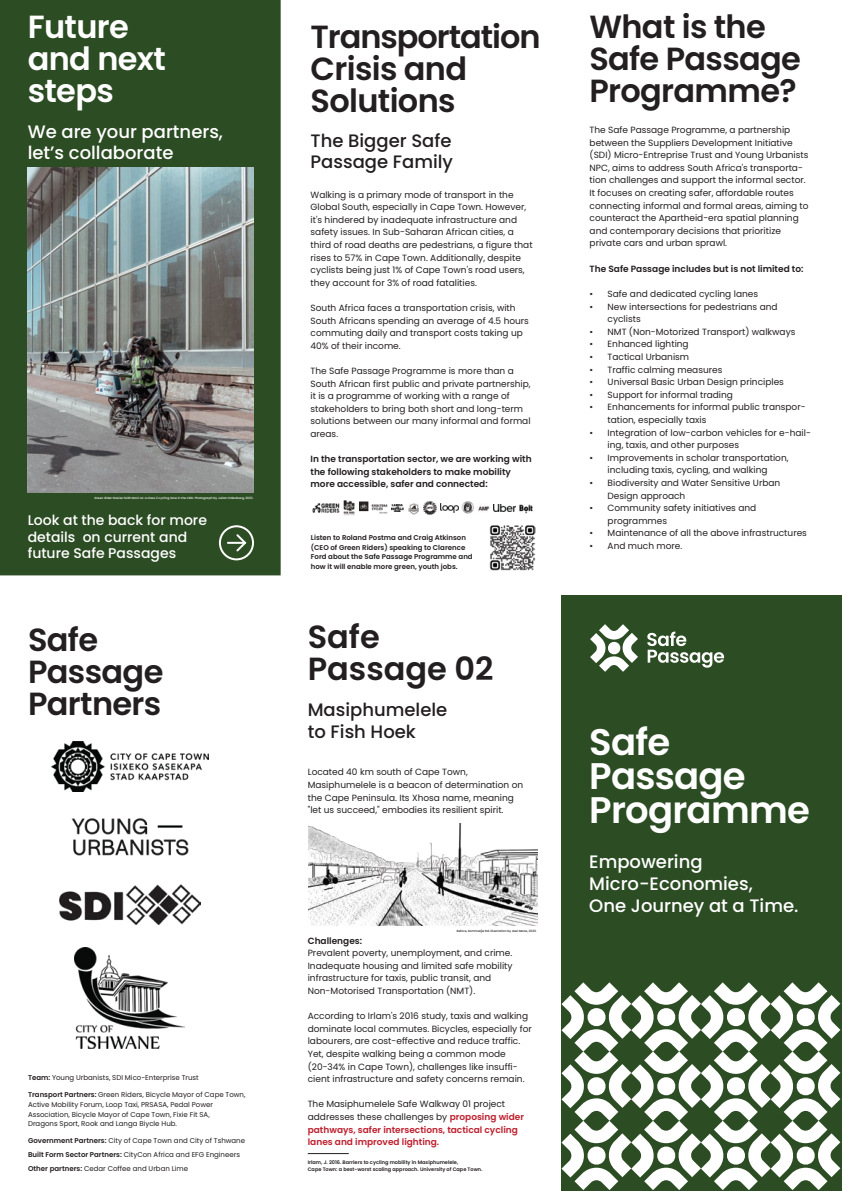
<style>
.page{position:relative;width:842px;height:1191px;background:#fff}
.page>*{position:absolute;margin:0;border:0;box-sizing:border-box;transform-origin:0 0}
.t1{font:600 37px/34px "Poppins";letter-spacing:-.02em;color:#fff}
.t2{font:600 32px/32px "Poppins";letter-spacing:-.02em;color:#231f20}
.t3{font:600 32px/32px "Poppins";letter-spacing:-.02em;color:#fff}
.t4{font:600 32px/32px "Poppins";color:#231f20}
.t5{font:500 18px/21.6px "Poppins";color:#fff}
.t6{font:500 18px/21.6px "Poppins";color:#231f20}
.t7{font:500 14px/16.8px "Poppins";color:#fff}
.t8{font:9px/12.6px "Poppins";color:#231f20}
.t9{font:600 9px/12.6px "Poppins";color:#231f20}
.t10{font:600 9px/12.6px "Poppins";color:#be1e2d}
.t11{font:7px/9.8px "Poppins";color:#231f20}
.t12{font:600 7px/9.8px "Poppins";color:#231f20}
.t13{font:600 5px/7px "Poppins";color:#231f20}
.t14{font:500 3px "Poppins";color:#fff}
.t15{font:500 3px "Poppins";color:#231f20}
.s1{font-weight:600}
.s2{font-weight:400;color:#231f20}
</style>
<div class="page">
<div style="left:0;top:0;width:281px;height:575px;background:#2c4c23"></div>
<div style="left:561px;top:595px;width:281px;height:596px;background:#2c4c23"></div>
<svg style="left:590px;top:624px;width:48px;height:48px"></svg>
<svg style="left:647px;top:631px;width:77px;height:36px"></svg>
<svg style="left:561px;top:982px;width:279px;height:208px"></svg>
<svg style="left:220px;top:526px;width:33px;height:33px"></svg>
<div style="left:219px;top:525px;width:35px;height:35px;border:2px solid #fff;border-radius:50%"></div>
<svg style="left:228px;top:532px;width:20px;height:21px"></svg>
<img style="left:28px;top:168px;width:225px;height:324px">
<img style="left:51px;top:741px;width:157px;height:50px">
<img style="left:59px;top:884px;width:141px;height:40px">
<img style="left:75px;top:947px;width:110px;height:101px">
<img style="left:71px;top:818px;width:118px;height:38px">
<img style="left:308px;top:823px;width:229px;height:102px">
<hr style="left:308px;top:1153px;width:41px;height:1px;background:#231f20">
<img style="left:490px;top:525px;width:46px;height:45px">
<svg style="left:478px;top:506px;width:11px;height:5px"></svg>
<img style="left:461px;top:501px;width:13px;height:13px">
<svg style="left:391px;top:502px;width:45px;height:12px"></svg>
<img style="left:343px;top:500px;width:12px;height:16px">
<img style="left:312px;top:504px;width:28px;height:8px">
<img style="left:359px;top:501px;width:28px;height:13px">
<img style="left:440px;top:503px;width:18px;height:10px">
<img style="left:519px;top:504px;width:14px;height:9px">
<img style="left:494px;top:504px;width:21px;height:8px">
<h2 class="t3" style="left:28px;top:11px;width:140px">Future and next steps</h2>
<h3 class="t5" style="left:28px;top:121px;width:197px;line-height:21px">We are your partners, let’s collaborate</h3>
<p class="t14" style="left:94px;top:496px;width:160px">Green Rider Nosisa Faith Moni on a class 2 cycling lane in the CBD. Photograph by Julian Oldenberg, 2023.</p>
<h3 class="t7" style="left:28px;top:511px;width:181px">Look at the back for more details on current and future Safe Passages</h3>
<h2 class="t2" style="left:311px;top:21px;width:231px">Transportation<br>Crisis and<br>Solutions</h2>
<h3 class="t6" style="left:311px;top:130px;width:144px">The Bigger Safe<br>Passage Family</h3>
<p class="t8" style="left:311px;top:188px;width:224px">Walking is a primary mode of transport in the Global South, especially in Cape Town. However, it's hindered by inadequate infrastructure and safety issues. In Sub-Saharan African cities, a third of road deaths are pedestrians, a figure that rises to 57% in Cape Town. Additionally, despite cyclists being just 1% of Cape Town's road users, they account for 3% of road fatalities.</p>
<p class="t8" style="left:311px;top:301px;width:220px">South Africa faces a transportation crisis, with South Africans spending an average of 4.5 hours commuting daily and transport costs taking up 40% of their income.</p>
<p class="t8" style="left:311px;top:364px;width:222px">The Safe Passage Programme is more than a South African first public and private partnership, it is a programme of working with a range of stakeholders to bring both short and long-term solutions between our many informal and formal areas.</p>
<p class="t9" style="left:311px;top:453px;width:223px">In the transportation sector, we are working with the following stakeholders to make mobility more accessible, safer and connected:</p>
<p class="t12" style="left:311px;top:532px;width:163px">Listen to Roland Postma and Craig Atkinson (CEO of Green Riders) speaking to Clarence Ford about the Safe Passage Programme and how it will enable more green, youth jobs.</p>
<h2 class="t2" style="left:28px;top:624px;width:137px">Safe<br>Passage<br>Partners</h2>
<h2 class="t4" style="left:308px;top:621px;width:187px">Safe<br>Passage 02</h2>
<h3 class="t6" style="left:308px;top:699px;width:141px">Masiphumelele to Fish Hoek</h3>
<p class="t8" style="left:308px;top:766px;width:217px">Located 40 km south of Cape Town, Masiphumelele is a beacon of determination on the Cape Peninsula. Its Xhosa name, meaning "let us succeed," embodies its resilient spirit.</p>
<p class="t11" style="left:28px;top:1072px;width:172px"><span class="s1">Team:</span> Young Urbanists, SDI Mico-Enterprise Trust</p>
<p class="t11" style="left:28px;top:1089px;width:219px"><span class="s1">Transport Partners:</span> Green Riders, Bicycle Mayor of Cape Town, Active Mobility Forum, Loop Taxi, PRSASA, Pedal Power Association, Bicycle Mayor of Cape Town, Fixie Fit SA,<br>Dragons Sport, Rook and Langa Biycle Hub.</p>
<p class="t11" style="left:28px;top:1133px;width:219px;line-height:14px"><span class="s1">Government Partners:</span> City of Cape Town and City of Tshwane<br><span class="s1">Built Form Sector Partners:</span> CityCon Africa and EFG Engineers<br><span class="s1">Other partners:</span> Cedar Coffee and Urban Lime</p>
<p class="t15" style="left:457px;top:928px;width:81px">Before, Kommetjie Rd. Illustration by Axel Maas, 2023.</p>
<p class="t9" style="left:308px;top:934px;width:56px">Challenges:</p>
<p class="t8" style="left:308px;top:946px;width:206px">Prevalent poverty, unemployment, and crime.<br>Inadequate housing and limited safe mobility infrastructure for taxis, public transit, and Non-Motorised Transportation (NMT).</p>
<p class="t8" style="left:308px;top:1009px;width:226px">According to Irlam's 2016 study, taxis and walking dominate local commutes. Bicycles, especially for labourers, are cost-effective and reduce traffic.<br>Yet, despite walking being a common mode (20-34% in Cape Town), challenges like insuffi&shy;cient infrastructure and safety concerns remain.</p>
<p class="t10" style="left:308px;top:1098px;width:218px"><span class="s2">The Masiphumelele Safe Walkway 01 project addresses these challenges by</span> proposing wider pathways, safer intersections, tactical cycling lanes and improved lighting.</p>
<p class="t13" style="left:308px;top:1159px;width:176px">Irlam, J. 2016. Barriers to cycling mobility in Masiphumelele,<br>Cape Town: a best-worst scaling approach. University of Cape Town.</p>
<h2 class="t2" style="left:589px;top:11px;width:213px">What is the<br>Safe Passage<br>Programme?</h2>
<p class="t8" style="left:590px;top:124px;width:220px">The Safe Passage Programme, a partnership between the Suppliers Development Initiative (SDI) Micro-Entreprise Trust and Young Urbanists NPC, aims to address South Africa's transporta&shy;tion challenges and support the informal sector.<br>It focuses on creating safer, affordable routes connecting informal and formal areas, aiming to counteract the Apartheid-era spatial planning and contemporary decisions that prioritize private cars and urban sprawl.</p>
<p class="t9" style="left:590px;top:262px;width:215px">The Safe Passage includes but is not limited to:</p>
<p class="t8" style="left:590px;top:287px;width:170px">• Safe and dedicated cycling lanes</p>
<p class="t8" style="left:608px;top:300px;width:171px;text-indent:-18px">• New intersections for pedestrians and cyclists</p>
<p class="t8" style="left:590px;top:325px;width:207px">• NMT (Non-Motorized Transport) walkways</p>
<p class="t8" style="left:590px;top:338px;width:101px">• Enhanced lighting</p>
<p class="t8" style="left:590px;top:350px;width:101px">• Tactical Urbanism</p>
<p class="t8" style="left:590px;top:363px;width:134px">• Traffic calming measures</p>
<p class="t8" style="left:590px;top:376px;width:196px">• Universal Basic Urban Design principles</p>
<p class="t8" style="left:590px;top:388px;width:145px">• Support for informal trading</p>
<p class="t8" style="left:608px;top:401px;width:200px;text-indent:-18px">• Enhancements for informal public transpor&shy;tation, especially taxis</p>
<p class="t8" style="left:608px;top:426px;width:205px;text-indent:-18px">• Integration of low-carbon vehicles for e-hail&shy;ing, taxis, and other purposes</p>
<p class="t8" style="left:590px;top:451px;width:200px;text-align:center">• Improvements in scholar transportation, including taxis, cycling, and walking</p>
<p class="t8" style="left:608px;top:476px;width:174px;text-indent:-18px">• Biodiversity and Water Sensitive Urban<br>Design approach</p>
<p class="t8" style="left:608px;top:502px;width:150px;text-indent:-18px">• Community safety initiatives and programmes</p>
<p class="t8" style="left:590px;top:527px;width:219px">• Maintenance of all the above infrastructures</p>
<p class="t8" style="left:590px;top:539px;width:94px">• And much more.</p>
<h1 class="t1" style="left:589px;top:725px;width:222px">Safe<br>Passage<br>Programme</h1>
<h3 class="t5" style="left:589px;top:851px;width:211px">Empowering<br>Micro-Economies,<br>One Journey at a Time.</h3>
</div>
